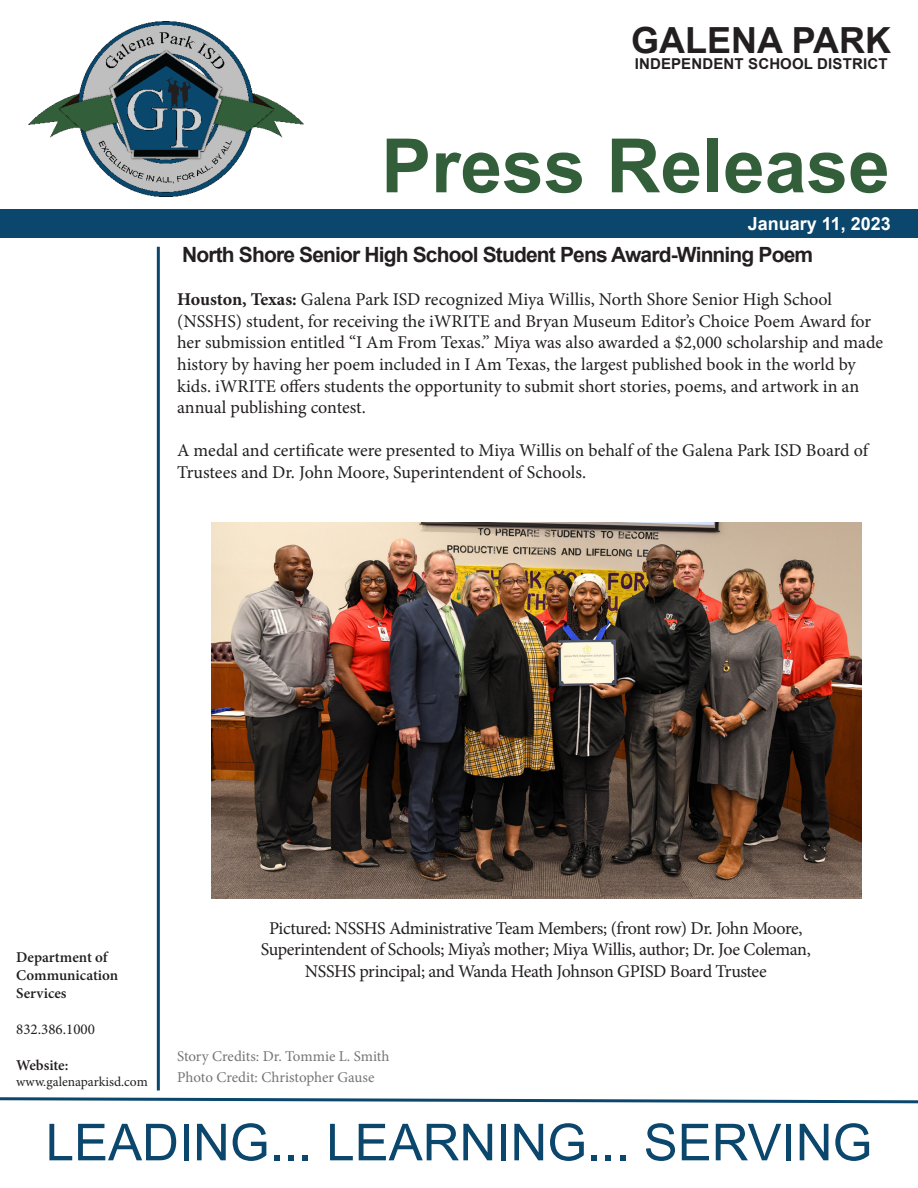
<style>
.page{position:relative;width:918px;height:1188px;background:#fff}
.page>*{position:absolute;margin:0;border:0;box-sizing:border-box;transform-origin:0 0}
.t1{font:700 75px "Arial";color:#325f3a}
.t2{font:51px "Arial";color:#0b466c}
.t3{font:700 36px "Arial";color:#231f20}
.t4{font:700 21px "Arial";letter-spacing:-.04em;color:#231f20}
.t5{font:18px/21.6px "Minion Pro";letter-spacing:-.005em;color:#231f20}
.t6{font:18px/21.6px "Minion Pro";letter-spacing:-.025em;color:#231f20;text-align:center}
.t7{font:700 18px "Arial";color:#fff}
.t8{font:15px "Minion Pro";letter-spacing:-.005em;color:#767575}
.t9{font:600 15px/18px "Minion Pro";color:#231f20}
.t10{font:700 15px "Arial";letter-spacing:.01em;color:#231f20}
.t11{font:15px "Minion Pro";color:#231f20}
.t12{font:13.5px "Minion Pro";color:#231f20}
.s1{font-weight:700}
</style>
<div class="page">
<div style="left:0;top:209px;width:918px;height:28px;background:#0b466c"></div>
<hr style="left:157px;top:247px;width:3px;height:843px;background:#0b466c">
<svg style="left:0;top:1097px;width:918px;height:7px"></svg>
<img style="left:28px;top:21px;width:276px;height:176px">
<img style="left:211px;top:523px;width:650px;height:376px">
<p class="t3" style="left:631px;top:15px;width:261px">GALENA PARK</p>
<p class="t10" style="left:635px;top:53px;width:254px">INDEPENDENT SCHOOL DISTRICT</p>
<p class="t1" style="left:381px;top:113px;width:510px">Press Release</p>
<p class="t7" style="left:748px;top:211px;width:145px">January 11, 2023</p>
<p class="t4" style="left:182px;top:240px;width:633px">North Shore Senior High School Student Pens Award-Winning Poem</p>
<p class="t5" style="left:177px;top:289px;width:708px"><span class="s1">Houston, Texas:</span> Galena Park ISD recognized Miya Willis, North Shore Senior High School (NSSHS) student, for receiving the iWRITE and Bryan Museum Editor’s Choice Poem Award for her submission entitled “I Am From Texas.” Miya was also awarded a $2,000 scholarship and made history by having her poem included in I Am Texas, the largest published book in the world by kids. iWRITE offers students the opportunity to submit short stories, poems, and artwork in an annual publishing contest.</p>
<p class="t5" style="left:177px;top:440px;width:693px">A medal and certificate were presented to Miya Willis on behalf of the Galena Park ISD Board of<br>Trustees and Dr. John Moore, Superintendent of Schools.</p>
<p class="t6" style="left:261px;top:917px;width:552px">Pictured: NSSHS Administrative Team Members; (front row) Dr. John Moore,<br>Superintendent of Schools; Miya’s mother; Miya Willis, author; Dr. Joe Coleman,<br>NSSHS principal; and Wanda Heath Johnson GPISD Board Trustee</p>
<p class="t9" style="left:16px;top:948px;width:93px">Department of</p>
<p class="t9" style="left:16px;top:966px;width:104px">Communication<br>Services</p>
<p class="t11" style="left:16px;top:1019px;width:80px">832.386.1000</p>
<p class="t9" style="left:16px;top:1056px;width:54px">Website:</p>
<p class="t12" style="left:16px;top:1073px;width:133px">www.galenaparkisd.com</p>
<p class="t2" style="left:46px;top:1107px;width:828px">LEADING... LEARNING... SERVING</p>
<p class="t8" style="left:177px;top:1046px;width:214px">Story Credits: Dr. Tommie L. Smith</p>
<p class="t8" style="left:177px;top:1067px;width:199px">Photo Credit: Christopher Gause</p>
</div>
